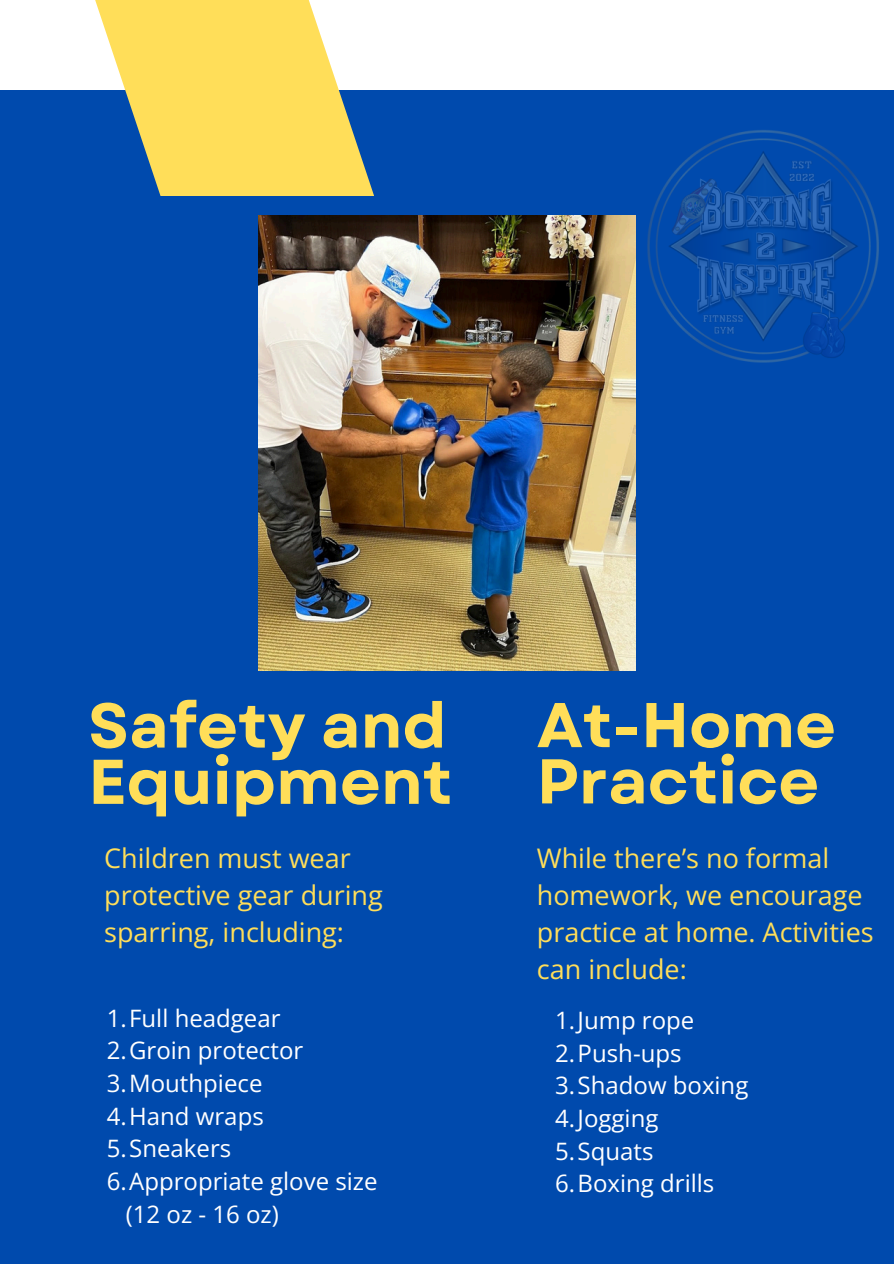
<style>
.page{position:relative;width:894px;height:1264px;background:#fff}
.page>*{position:absolute;margin:0;border:0;box-sizing:border-box;transform-origin:0 0}
.t1{font:700 63px/56.2px "Garet";color:#ffde59}
.t2{font:27px/37.2px "Open Sans";color:#ffde59}
.t3{font:24px "Open Sans";color:#fff}
</style>
<div class="page">
<div style="left:0;top:0;width:893px;height:1263px;background:#004aad"></div>
<div style="left:0;top:0;width:893px;height:89px;background:#fff"></div>
<svg style="left:90px;top:0;width:284px;height:196px;fill:#ffde59"></svg>
<img style="left:259px;top:215px;width:375px;height:455px">
<img style="left:474px;top:89px;width:419px;height:354px">
<p class="t1" style="left:88px;top:697px;width:365px">Safety and<br>Equipment</p>
<p class="t2" style="left:104px;top:838px;width:280px">Children must wear protective gear during sparring, including:</p>
<h1 class="t3" style="left:107px;top:1001px;width:175px">1.Full headgear</h1>
<h1 class="t3" style="left:107px;top:1033px;width:198px">2.Groin protector</h1>
<h2 class="t3" style="left:107px;top:1066px;width:157px">3.Mouthpiece</h2>
<h2 class="t3" style="left:107px;top:1098px;width:158px">4.Hand wraps</h2>
<p class="t3" style="left:107px;top:1131px;width:126px">5.Sneakers</p>
<p class="t3" style="left:107px;top:1164px;width:272px">6.Appropriate glove size</p>
<p class="t3" style="left:126px;top:1196px;width:155px">(12 oz - 16 oz)</p>
<p class="t1" style="left:536px;top:697px;width:300px">At-Home<br>Practice</p>
<p class="t2" style="left:536px;top:838px;width:338px">While there’s no formal homework, we encourage practice at home. Activities can include:</p>
<p class="t3" style="left:555px;top:1003px;width:141px">1.Jump rope</p>
<p class="t3" style="left:555px;top:1036px;width:128px">2.Push-ups</p>
<p class="t3" style="left:555px;top:1068px;width:195px">3.Shadow boxing</p>
<p class="t3" style="left:555px;top:1101px;width:105px">4.Jogging</p>
<p class="t3" style="left:555px;top:1133px;width:100px">5.Squats</p>
<p class="t3" style="left:555px;top:1166px;width:161px">6.Boxing drills</p>
</div>
